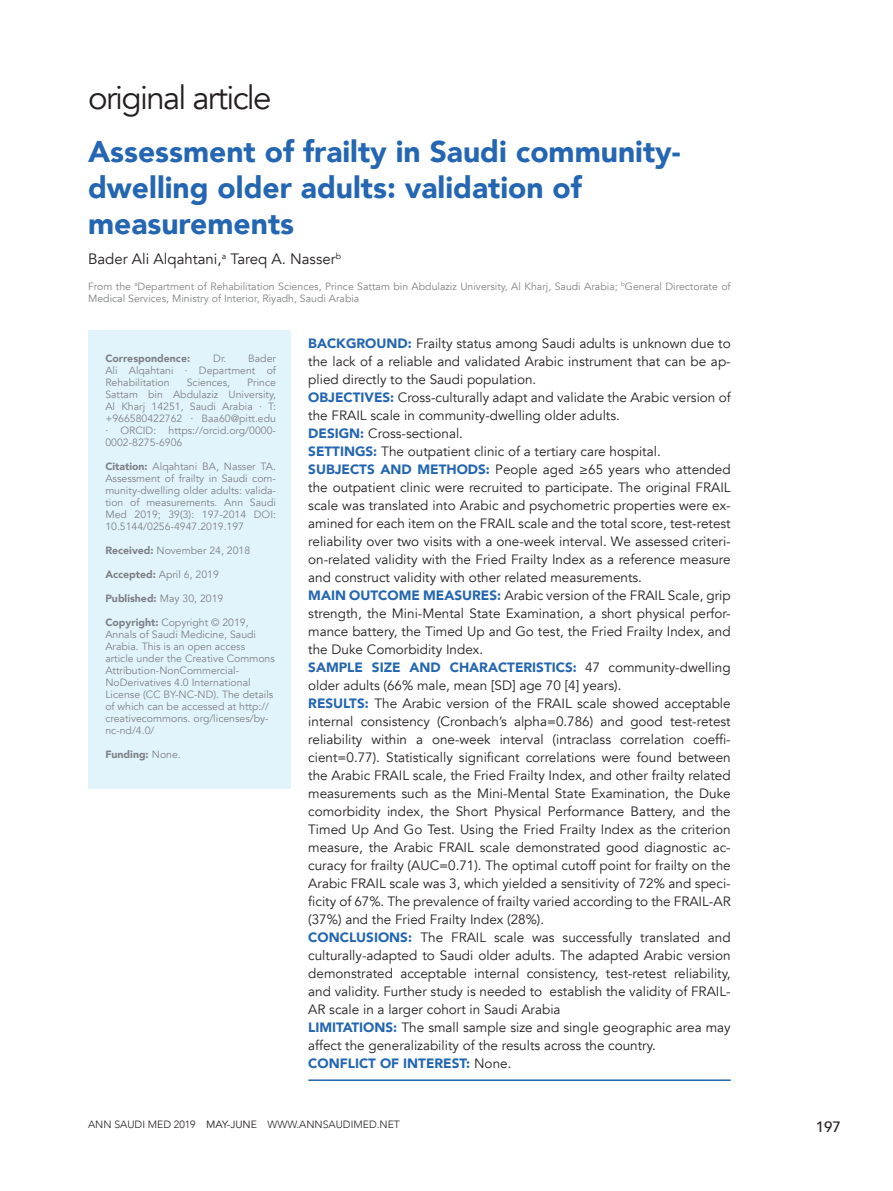
<style>
.page{position:relative;width:893px;height:1191px;background:#fff}
.page>*{position:absolute;margin:0;border:0;box-sizing:border-box;transform-origin:0 0}
.t1{font:33px "Avenir";letter-spacing:-.05em;color:#231f20}
.main_title__reina{font:900 30px/36px "Avenir";color:#2466b2}
.body_after_sub{font:15px "Avenir";color:#231f20}
.t2{font:500 15px "Avenir";color:#231f20}
.abstract{font:13.5px/18px "Avenir";color:#231f20;text-align:justify}
.abstract-2{font:900 13.5px "Avenir";color:#2466b2}
.body_after_sub-2{font:10.5px/12px "Avenir";color:#808285;text-align:justify}
.body_after_sub-3{font:900 10.5px "Avenir";color:#808285}
.t3{font:300 10.5px "Avenir";color:#231f20}
.s1{font-weight:900}
.s2{font-weight:400}
.s3{font-weight:900;color:#2466b2}
.s4{font-weight:400;color:#231f20}
</style>
<div class="page">
<div style="left:88px;top:330px;width:202px;height:458px;background:#e1f4fc"></div>
<hr style="left:308px;top:1079px;width:423px;height:2px;background:#2466b2">
<h1 class="t1" style="left:88px;top:78px;width:185px">original article</h1>
<p class="main_title__reina" style="left:88px;top:133px;width:594px">Assessment of frailty in Saudi community&shy;dwelling older adults: validation of measurements</p>
<p class="body_after_sub" style="left:88px;top:250px;width:254px">Bader Ali Alqahtani,<sup>a</sup> Tareq A. Nasser<sup>b</sup></p>
<p class="body_after_sub-2" style="left:88px;top:280px;width:644px">From the <sup>a</sup>Department of Rehabilitation Sciences, Prince Sattam bin Abdulaziz University, Al Kharj, Saudi Arabia; <sup>b</sup>General Directorate of<br>Medical Services, Ministry of Interior, Riyadh, Saudi Arabia</p>
<p class="body_after_sub-2" style="left:105px;top:352px;width:172px;text-indent:108px">Dr. Bader Ali Alqahtani ∙ Department of Rehabilitation</p>
<p class="body_after_sub-3" style="left:105px;top:349px;width:86px">Correspondence:</p>
<p class="body_after_sub-2" style="left:187px;top:376px;width:45px">Sciences,</p>
<p class="body_after_sub-2" style="left:105px;top:376px;width:172px;text-indent:142px">Prince Sattam bin Abdulaziz University, Al Kharj 14251, Saudi Arabia ∙ T: +966580422762 ∙ Baa60@pitt.edu ∙ ORCID: https://orcid.org/0000- 0002-8275-6906</p>
<p class="body_after_sub-2" style="left:105px;top:460px;width:172px"><span class="s1">Citation:</span> Alqahtani BA, Nasser TA.<br>Assessment of frailty in Saudi com&shy;munity-dwelling older adults: valida&shy;tion of measurements. Ann Saudi Med 2019; 39(3): 197-2014 DOI:<br>10.5144/0256-4947.2019.197</p>
<p class="body_after_sub-2" style="left:105px;top:544px;width:146px"><span class="s1">Received:</span> November 24, 2018</p>
<p class="body_after_sub-2" style="left:105px;top:568px;width:115px"><span class="s1">Accepted:</span> April 6, 2019</p>
<p class="body_after_sub-3" style="left:105px;top:589px;width:120px">Published: <span class="s2">May 30, 2019</span></p>
<p class="body_after_sub-2" style="left:105px;top:616px;width:171px;text-align:left"><span class="s1">Copyright:</span> Copyright © 2019,<br>Annals of Saudi Medicine, Saudi<br>Arabia. This is an open access article under the Creative Commons<br>Attribution-NonCommercial-<br>NoDerivatives 4.0 International<br>License (CC BY-NC-ND). The details of which can be accessed at http:// creativecommons. org/licenses/by&shy;nc-nd/4.0/</p>
<p class="body_after_sub-3" style="left:105px;top:745px;width:77px">Funding: <span class="s2">None.</span></p>
<p class="abstract" style="left:308px;top:335px;width:424px"><span class="s3">BACKGROUND:</span> Frailty status among Saudi adults is unknown due to the lack of a reliable and validated Arabic instrument that can be ap&shy;plied directly to the Saudi population.</p>
<p class="abstract" style="left:308px;top:389px;width:424px"><span class="s3">OBJECTIVES:</span> Cross-culturally adapt and validate the Arabic version of the FRAIL scale in community-dwelling older adults.</p>
<p class="abstract" style="left:308px;top:425px;width:156px"><span class="s3">DESIGN:</span> Cross-sectional.</p>
<p class="abstract" style="left:308px;top:443px;width:354px"><span class="s3">SETTINGS:</span> The outpatient clinic of a tertiary care hospital.</p>
<p class="abstract" style="left:308px;top:461px;width:424px"><span class="s3">SUBJECTS AND METHODS:</span> People aged ≥65 years who attended the outpatient clinic were recruited to participate. The original FRAIL scale was translated into Arabic and psychometric properties were ex&shy;amined for each item on the FRAIL scale and the total score, test-retest reliability over two visits with a one-week interval. We assessed criteri&shy;on-related validity with the Fried Frailty Index as a reference measure and construct validity with other related measurements.</p>
<p class="abstract" style="left:308px;top:587px;width:424px"><span class="s3">MAIN OUTCOME MEASURES:</span> Arabic version of the FRAIL Scale, grip strength, the Mini-Mental State Examination, a short physical perfor&shy;mance battery, the Timed Up and Go test, the Fried Frailty Index, and the Duke Comorbidity Index.</p>
<p class="abstract" style="left:308px;top:659px;width:424px"><span class="s3">SAMPLE SIZE AND CHARACTERISTICS:</span> 47 community-dwelling older adults (66% male, mean [SD] age 70 [4] years).</p>
<p class="abstract" style="left:308px;top:695px;width:424px"><span class="s3">RESULTS:</span> The Arabic version of the FRAIL scale showed acceptable internal consistency (Cronbach’s alpha=0.786) and good test-retest reliability within a one-week interval (intraclass correlation coeffi&shy;cient=0.77). Statistically significant correlations were found between the Arabic FRAIL scale, the Fried Frailty Index, and other frailty related measurements such as the Mini-Mental State Examination, the Duke comorbidity index, the Short Physical Performance Battery, and the Timed Up And Go Test. Using the Fried Frailty Index as the criterion measure, the Arabic FRAIL scale demonstrated good diagnostic ac&shy;curacy for frailty (AUC=0.71). The optimal cutoff point for frailty on the Arabic FRAIL scale was 3, which yielded a sensitivity of 72% and speci&shy;ficity of 67%. The prevalence of frailty varied according to the FRAIL-AR (37%) and the Fried Frailty Index (28%).</p>
<p class="abstract" style="left:308px;top:929px;width:424px"><span class="s3">CONCLUSIONS:</span> The FRAIL scale was successfully translated and culturally-adapted to Saudi older adults. The adapted Arabic version demonstrated acceptable internal consistency, test-retest reliability, and validity. Further study is needed to establish the validity of FRAIL-AR scale in a larger cohort in Saudi Arabia</p>
<p class="abstract" style="left:308px;top:1019px;width:424px"><span class="s3">LIMITATIONS:</span> The small sample size and single geographic area may affect the generalizability of the results across the country.</p>
<p class="abstract-2" style="left:308px;top:1052px;width:205px">CONFLICT OF INTEREST: <span class="s4">None.</span></p>
<p class="t3" style="left:88px;top:1118px;width:313px">ANN SAUDI MED 2019 <span class="s2">MAY-JUNE</span> WWW.ANNSAUDIMED.NET</p>
<p class="t2" style="left:816px;top:1113px;width:27px">197</p>
</div>
